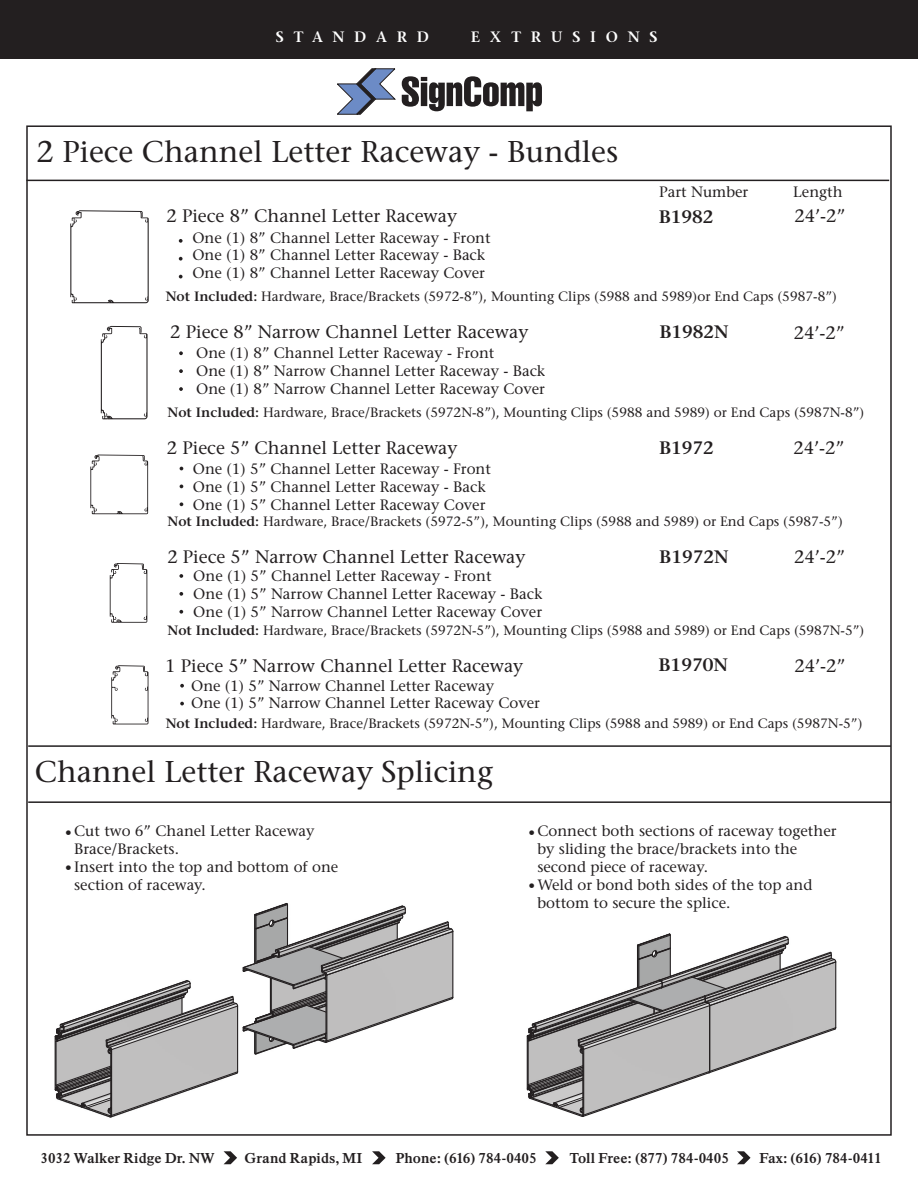
<style>
.page{position:relative;width:918px;height:1188px;background:#fff}
.page>*{position:absolute;margin:0;border:0;box-sizing:border-box;transform-origin:0 0}
.t1{font:30px "Stone Serif";color:#231f20}
.t2{font:18px "Stone Serif";color:#231f20}
.t3{font:600 18px "Stone Serif";color:#231f20}
.t4{font:15px/17.9px "Stone Serif";color:#231f20}
.t5{font:15px "Timesersemibold";color:#231f20}
.t6{font:600 15px "Stone Serif";letter-spacing:.65em;color:#fff}
.t7{font:15px "Timesersemibold";letter-spacing:-.025em;color:#231f20}
.t8{font:13.5px "Stone Serif";color:#231f20}
.s1{font-weight:600}
</style>
<div class="page">
<svg style="left:70px;top:210px;width:79px;height:93px"></svg>
<svg style="left:179px;top:239px;width:4px;height:4px"></svg>
<svg style="left:179px;top:257px;width:4px;height:4px"></svg>
<svg style="left:179px;top:275px;width:4px;height:3px"></svg>
<div style="left:0;top:0;width:918px;height:58px;background:#231f20"></div>
<hr style="left:26px;top:180px;width:863px;height:1px;background:#231f20">
<svg style="left:224px;top:1151px;width:13px;height:13px"></svg>
<svg style="left:372px;top:1151px;width:14px;height:13px"></svg>
<svg style="left:545px;top:1151px;width:14px;height:13px"></svg>
<svg style="left:737px;top:1151px;width:14px;height:13px"></svg>
<svg style="left:337px;top:68px;width:59px;height:47px"></svg>
<svg style="left:402px;top:76px;width:140px;height:35px"></svg>
<svg style="left:101px;top:326px;width:47px;height:93px"></svg>
<svg style="left:179px;top:351px;width:4px;height:4px"></svg>
<svg style="left:179px;top:369px;width:4px;height:4px"></svg>
<svg style="left:179px;top:387px;width:4px;height:4px"></svg>
<svg style="left:90px;top:455px;width:58px;height:59px"></svg>
<svg style="left:180px;top:502px;width:3px;height:4px"></svg>
<svg style="left:110px;top:563px;width:37px;height:60px"></svg>
<svg style="left:179px;top:574px;width:4px;height:4px"></svg>
<svg style="left:179px;top:592px;width:4px;height:4px"></svg>
<svg style="left:179px;top:610px;width:4px;height:4px"></svg>
<svg style="left:180px;top:684px;width:4px;height:4px"></svg>
<svg style="left:180px;top:702px;width:4px;height:3px"></svg>
<svg style="left:111px;top:665px;width:37px;height:59px"></svg>
<hr style="left:28px;top:745px;width:863px;height:2px;background:#231f20">
<hr style="left:28px;top:801px;width:863px;height:2px;background:#231f20">
<svg style="left:54px;top:903px;width:400px;height:215px"></svg>
<svg style="left:526px;top:933px;width:311px;height:184px"></svg>
<p class="t6" style="left:276px;top:31px;width:154px">STANDARD</p>
<p class="t6" style="left:471px;top:31px;width:188px">EXTRUSIONS</p>
<p class="t6" style="left:274px;top:38px;width:154px">STANDARD</p>
<p class="t6" style="left:469px;top:38px;width:188px">EXTRUSIONS</p>
<h1 class="t1" style="left:37px;top:140px;width:583px">2 Piece Channel Letter Raceway - Bundles</h1>
<p class="t2" style="left:167px;top:209px;width:292px">2 Piece 8” Channel Letter Raceway</p>
<p class="t4" style="left:192px;top:230px;width:300px">One (1) 8” Channel Letter Raceway - Front<br>One (1) 8” Channel Letter Raceway - Back<br>One (1) 8” Channel Letter Raceway Cover</p>
<p class="t4" style="left:659px;top:184px;width:91px">Part Number</p>
<p class="t4" style="left:793px;top:184px;width:51px">Length</p>
<p class="t3" style="left:659px;top:209px;width:56px">B1982</p>
<p class="t2" style="left:794px;top:209px;width:52px">24’-2”</p>
<p class="t8" style="left:166px;top:291px;width:673px"><span class="s1">Not Included:</span> Hardware, Brace/Brackets (5972-8”), Mounting Clips (5988 and 5989)or End Caps (5987-8”)</p>
<p class="t2" style="left:170px;top:324px;width:360px">2 Piece 8” Narrow Channel Letter Raceway</p>
<p class="t4" style="left:196px;top:345px;width:351px">One (1) 8” Channel Letter Raceway - Front<br>One (1) 8” Narrow Channel Letter Raceway - Back<br>One (1) 8” Narrow Channel Letter Raceway Cover</p>
<p class="t3" style="left:659px;top:325px;width:71px">B1982N</p>
<p class="t2" style="left:794px;top:325px;width:52px">24’-2”</p>
<p class="t8" style="left:168px;top:407px;width:698px"><span class="s1">Not Included:</span> Hardware, Brace/Brackets (5972N-8”), Mounting Clips (5988 and 5989) or End Caps (5987N-8”)</p>
<p class="t2" style="left:167px;top:441px;width:292px">2 Piece 5” Channel Letter Raceway</p>
<p class="t4" style="left:193px;top:461px;width:300px">One (1) 5” Channel Letter Raceway - Front<br>One (1) 5” Channel Letter Raceway - Back<br>One (1) 5” Channel Letter Raceway Cover</p>
<p class="t3" style="left:659px;top:441px;width:56px">B1972</p>
<p class="t2" style="left:793px;top:441px;width:52px">24’-2”</p>
<p class="t8" style="left:168px;top:516px;width:677px"><span class="s1">Not Included:</span> Hardware, Brace/Brackets (5972-5”), Mounting Clips (5988 and 5989) or End Caps (5987-5”)</p>
<p class="t2" style="left:167px;top:549px;width:360px">2 Piece 5” Narrow Channel Letter Raceway</p>
<p class="t4" style="left:193px;top:569px;width:351px">One (1) 5” Channel Letter Raceway - Front<br>One (1) 5” Narrow Channel Letter Raceway - Back<br>One (1) 5” Narrow Channel Letter Raceway Cover</p>
<p class="t3" style="left:659px;top:550px;width:71px">B1972N</p>
<p class="t2" style="left:794px;top:550px;width:52px">24’-2”</p>
<p class="t8" style="left:168px;top:625px;width:698px"><span class="s1">Not Included:</span> Hardware, Brace/Brackets (5972N-5”), Mounting Clips (5988 and 5989) or End Caps (5987N-5”)</p>
<p class="t2" style="left:165px;top:658px;width:360px">1 Piece 5” Narrow Channel Letter Raceway</p>
<p class="t4" style="left:191px;top:678px;width:350px">One (1) 5” Narrow Channel Letter Raceway<br>One (1) 5” Narrow Channel Letter Raceway Cover</p>
<p class="t3" style="left:659px;top:658px;width:71px">B1970N</p>
<p class="t2" style="left:794px;top:658px;width:52px">24’-2”</p>
<p class="t8" style="left:166px;top:718px;width:698px"><span class="s1">Not Included:</span> Hardware, Brace/Brackets (5972N-5”), Mounting Clips (5988 and 5989) or End Caps (5987N-5”)</p>
<h1 class="t1" style="left:35px;top:760px;width:460px">Channel Letter Raceway Splicing</h1>
<p class="t4" style="left:74px;top:823px;width:266px">Cut two 6” Chanel Letter Raceway<br>Brace/Brackets.<br>Insert into the top and bottom of one section of raceway.</p>
<p class="t4" style="left:537px;top:823px;width:301px">Connect both sections of raceway together by sliding the brace/brackets into the second piece of raceway.<br>Weld or bond both sides of the top and bottom to secure the splice.</p>
<p class="t5" style="left:40px;top:1152px;width:176px">3032 Walker Ridge Dr. NW</p>
<p class="t5" style="left:245px;top:1152px;width:119px">Grand Rapids, MI</p>
<p class="t5" style="left:396px;top:1152px;width:143px">Phone: (616) 784-0405</p>
<p class="t5" style="left:570px;top:1152px;width:161px">Toll Free: (877) 784-0405</p>
<p class="t7" style="left:759px;top:1152px;width:124px">Fax: (616) 784-0411</p>
</div>
